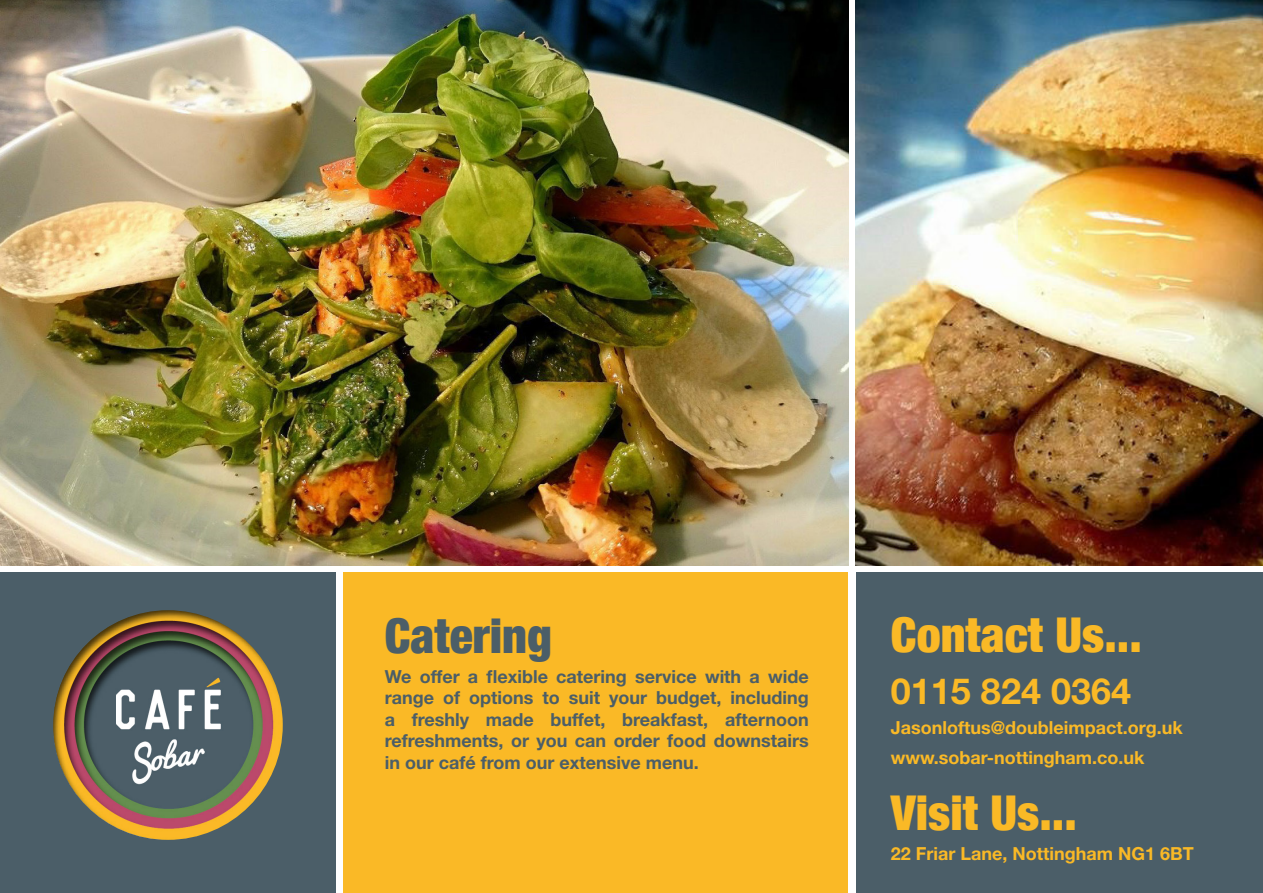
<style>
.page{position:relative;width:1263px;height:893px;background:#fff}
.page>*{position:absolute;margin:0;border:0;box-sizing:border-box;transform-origin:0 0}
.t1{font:900 condensed 48px "Helvetica Neue";color:#fab926}
.t2{font:900 condensed 48px "Helvetica Neue";color:#4b5e68}
.t3{font:700 36px "Helvetica Neue";color:#fab926}
.t4{font:700 18px/21.6px "Helvetica Neue";color:#4b5e68;text-align:justify}
.t5{font:700 18px "Helvetica Neue";color:#fab926}
</style>
<div class="page">
<div style="left:856px;top:572px;width:407px;height:321px;background:#4b5e68"></div>
<div style="left:0;top:572px;width:336px;height:321px;background:#4b5e68"></div>
<div style="left:343px;top:572px;width:505px;height:321px;background:#fab926"></div>
<img style="left:0;top:0;width:848px;height:566px">
<img style="left:53px;top:610px;width:230px;height:230px;border-radius:115px">
<img style="left:856px;top:0;width:406px;height:566px">
<p class="t2" style="left:385px;top:596px;width:169px">Catering</p>
<p class="t4" style="left:385px;top:665px;width:425px">We offer a flexible catering service with a wide range of options to suit your budget, including a freshly made buffet, breakfast, afternoon refreshments, or you can order food downstairs in our café from our extensive menu.</p>
<p class="t1" style="left:891px;top:595px;width:252px">Contact Us...</p>
<p class="t3" style="left:891px;top:668px;width:242px">0115 824 0364</p>
<p class="t5" style="left:891px;top:716px;width:293px">Jasonloftus@doubleimpact.org.uk</p>
<p class="t5" style="left:891px;top:746px;width:255px">www.sobar-nottingham.co.uk</p>
<p class="t1" style="left:891px;top:773px;width:187px">Visit Us...</p>
<p class="t5" style="left:891px;top:842px;width:305px">22 Friar Lane, Nottingham NG1 6BT</p>
</div>
